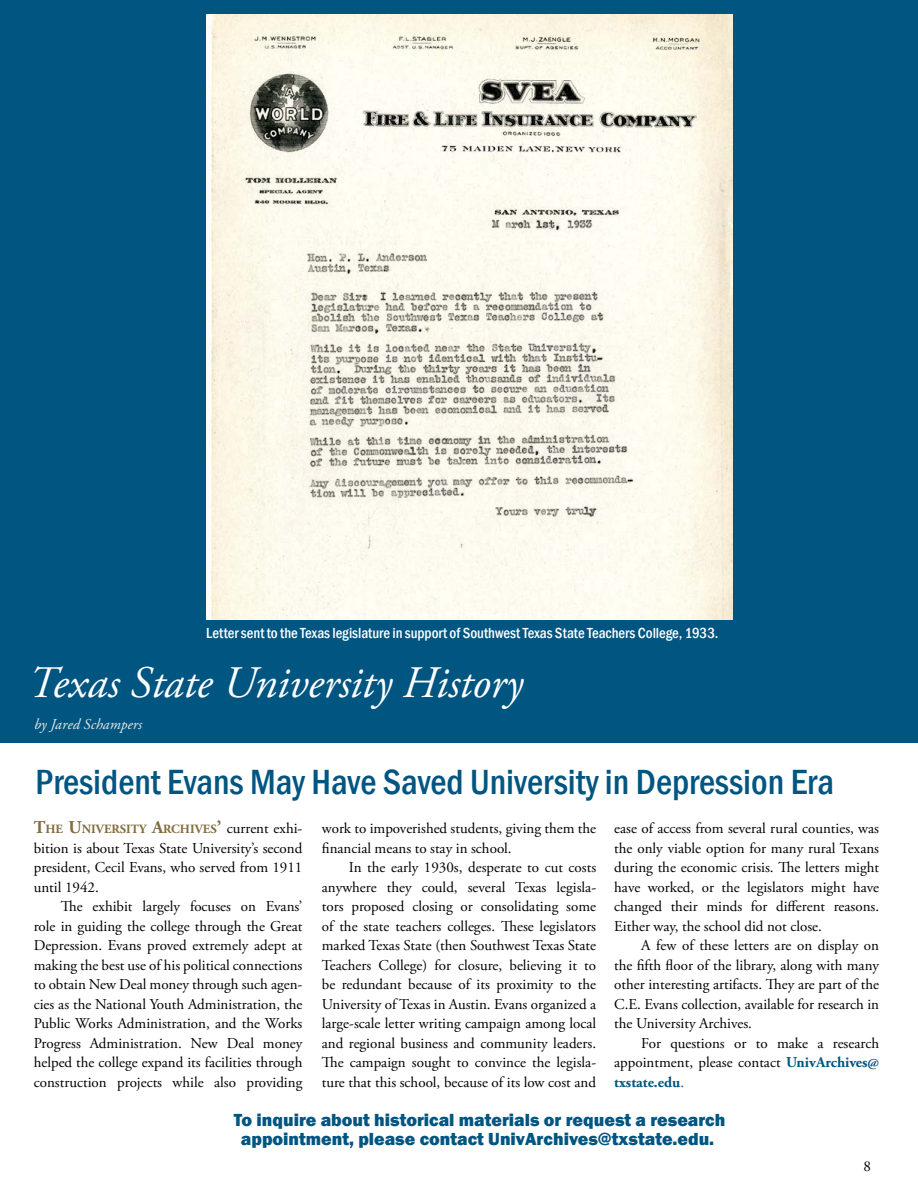
<style>
.page{position:relative;width:918px;height:1188px;background:#fff}
.page>*{position:absolute;margin:0;border:0;box-sizing:border-box;transform-origin:0 0}
.garamond_header{font:italic 45px "Adobe Garamond Pro";letter-spacing:-.005em;color:#fff}
.call_out{font:500 condensed 36px "Franklin Gothic";color:#005581}
.body_text{font:800 18px "Franklin Gothic";color:#005581}
.body_text-2{font:15px/19.5px "Adobe Garamond Pro";color:#000;text-align:justify}
.body_text_1st_paragr{font:15px/19.5px "Adobe Garamond Pro";color:#000;text-align:justify}
.call_out_copy{font:500 condensed 15px "Franklin Gothic";color:#fff}
.byline{font:italic 15px "Adobe Garamond Pro";letter-spacing:.01em;color:#ebebe5}
.body_text_1st_paragr-2{font:700 12.6px "Adobe Garamond Pro";color:#816d3e}
.s1{font-size:18px}
.s2{font-weight:400;font-size:15px;color:#000}
.s3{font-weight:700;color:#005581}
.s4{color:#005581}
</style>
<div class="page">
<div style="left:0;top:0;width:918px;height:742px;background:#005581"></div>
<img style="left:206px;top:15px;width:526px;height:605px">
<h4 class="call_out_copy" style="left:206px;top:623px;width:514px">Letter sent to the Texas legislature in support of Southwest Texas State Teachers College, 1933.</h4>
<h1 class="garamond_header" style="left:28px;top:656px;width:496px">Texas State University History</h1>
<p class="byline" style="left:34px;top:715px;width:109px">by Jared Schampers</p>
<h4 class="call_out" style="left:36px;top:759px;width:800px">President Evans May Have Saved University in Depression Era</h4>
<p class="body_text_1st_paragr-2" style="left:34px;top:822px;width:270px"><span class="s1">T</span>HE <span class="s1">U</span>NIVERSITY <span class="s1">A</span>RCHIVES<span class="s1">’</span> <span class="s2">current exhi-</span></p>
<p class="body_text_1st_paragr" style="left:34px;top:839px;width:270px">bition is about Texas State University’s second president, Cecil Evans, who served from 1911 until 1942.</p>
<p class="body_text-2" style="left:34px;top:897px;width:270px;text-indent:27px">The exhibit largely focuses on Evans’ role in guiding the college through the Great Depression. Evans proved extremely adept at making the best use of his political connections to obtain New Deal money through such agen&shy;cies as the National Youth Administration, the Public Works Administration, and the Works Progress Administration. New Deal money helped the college expand its facilities through construction projects while also providing</p>
<p class="body_text-2" style="left:322px;top:819px;width:276px">work to impoverished students, giving them the financial means to stay in school.</p>
<p class="body_text-2" style="left:322px;top:858px;width:276px;text-indent:27px">In the early 1930s, desperate to cut costs anywhere they could, several Texas legisla&shy;tors proposed closing or consolidating some of the state teachers colleges. These legislators marked Texas State (then Southwest Texas State Teachers College) for closure, believing it to be redundant because of its proximity to the University of Texas in Austin. Evans organized a large-scale letter writing campaign among local and regional business and community leaders.<br>The campaign sought to convince the legisla&shy;ture that this school, because of its low cost and</p>
<p class="body_text-2" style="left:614px;top:819px;width:266px">ease of access from several rural counties, was the only viable option for many rural Texans during the economic crisis. The letters might have worked, or the legislators might have changed their minds for different reasons.<br>Either way, the school did not close.</p>
<p class="body_text-2" style="left:614px;top:936px;width:266px;text-indent:27px">A few of these letters are on display on the fifth floor of the library, along with many other interesting artifacts. They are part of the C.E. Evans collection, available for research in the University Archives.</p>
<p class="body_text-2" style="left:614px;top:1034px;width:266px;text-indent:27px">For questions or to make a research appointment, please contact <span class="s3">UnivArchives@ txstate.edu</span><span class="s4">.</span></p>
<p class="body_text" style="left:234px;top:1108px;width:493px">To inquire about historical materials or request a research</p>
<p class="body_text" style="left:241px;top:1128px;width:475px">appointment, please contact UnivArchives@txstate.edu.</p>
<p class="body_text-2" style="left:864px;top:1157px;width:9px">8</p>
</div>
